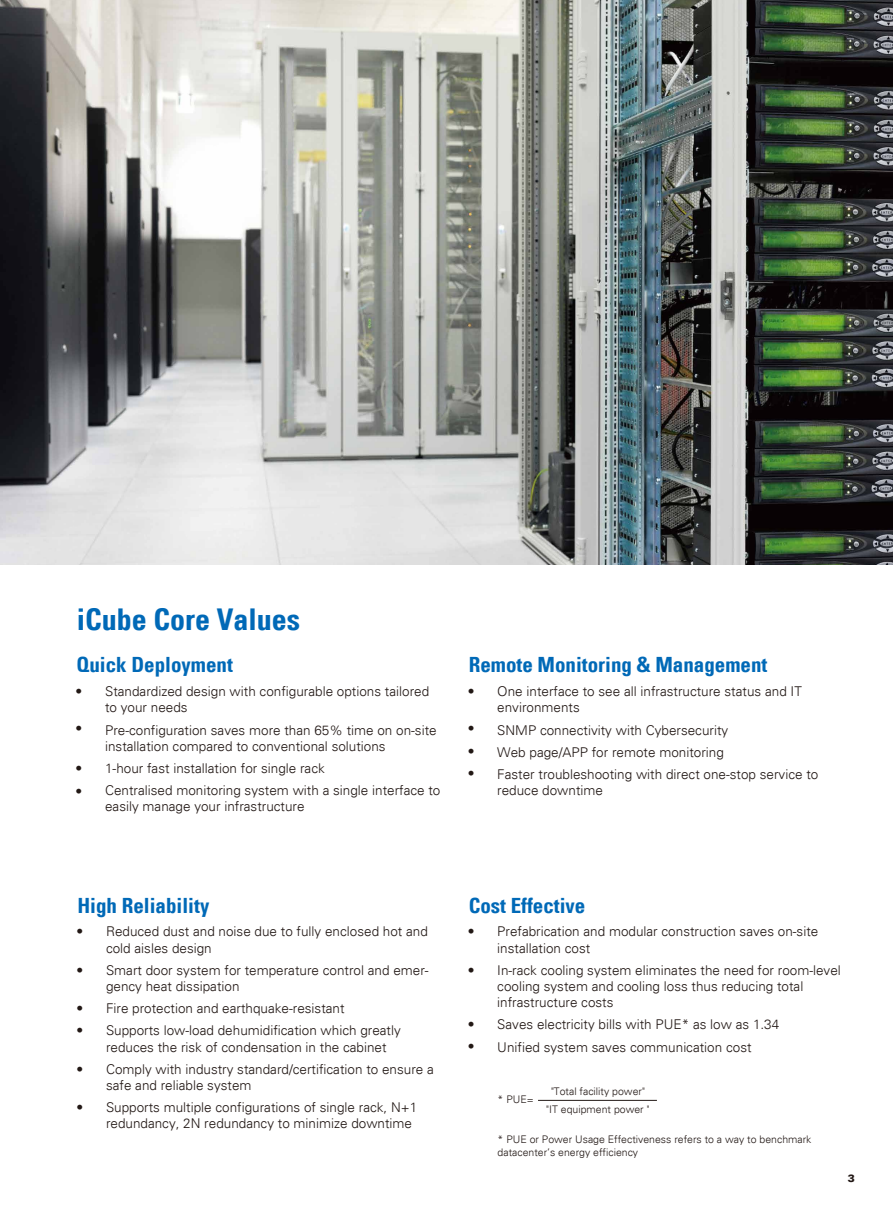
<style>
.page{position:relative;width:893px;height:1212px;background:#fff}
.page>*{position:absolute;margin:0;border:0;box-sizing:border-box;transform-origin:0 0}
.t1{font:700 condensed 30px "Univers LT";color:#0069b7}
.t2{font:700 condensed 21px "Univers LT";color:#0069b7}
.t3{font:300 13.5px/16.2px "Univers LT";color:#221815}
.t4{font:700 13.5px/22.6px "Univers LT Pro 65";color:#221815}
.t5{font:300 10.5px/12.6px "Univers LT";color:#221815}
.t6{font:900 10.5px "Univers LT";color:#221815}
</style>
<div class="page">
<img style="left:0;top:0;width:893px;height:564px">
<hr style="left:538px;top:1100px;width:119px;height:1px;background:#221815">
<h1 class="t1" style="left:77px;top:601px;width:225px">iCube Core Values</h1>
<h2 class="t2" style="left:77px;top:652px;width:158px">Quick Deployment</h2>
<p class="t4" style="left:77px;top:680px;width:6px">•</p>
<p class="t4" style="left:77px;top:717px;width:6px">•</p>
<p class="t4" style="left:77px;top:757px;width:6px;line-height:23.1px">• •</p>
<p class="t3" style="left:105px;top:683px;width:326px">Standardized design with configurable options tailored to your needs</p>
<p class="t3" style="left:105px;top:722px;width:333px">Pre-configuration saves more than 65% time on on-site installation compared to conventional solutions</p>
<p class="t3" style="left:105px;top:757px;width:337px;line-height:22.2px">1-hour fast installation for single rack<br>Centralised monitoring system with a single interface to</p>
<p class="t3" style="left:105px;top:798px;width:201px">easily manage your infrastructure</p>
<h2 class="t2" style="left:469px;top:652px;width:300px">Remote Monitoring &amp; Management</h2>
<p class="t4" style="left:469px;top:680px;width:6px">•</p>
<p class="t4" style="left:469px;top:717px;width:6px;text-align:justify">• • •</p>
<p class="t3" style="left:497px;top:683px;width:306px">One interface to see all infrastructure status and IT environments</p>
<p class="t3" style="left:497px;top:719px;width:323px;line-height:22.2px">SNMP connectivity with Cybersecurity<br>Web page/APP for remote monitoring<br>Faster troubleshooting with direct one-stop service to</p>
<p class="t3" style="left:497px;top:782px;width:107px">reduce downtime</p>
<h2 class="t2" style="left:77px;top:892px;width:133px">High Reliability</h2>
<p class="t4" style="left:77px;top:920px;width:6px">•</p>
<p class="t4" style="left:77px;top:958px;width:6px">•</p>
<p class="t4" style="left:77px;top:997px;width:6px;line-height:22px">• •</p>
<p class="t4" style="left:77px;top:1058px;width:6px">•</p>
<p class="t4" style="left:77px;top:1096px;width:6px">•</p>
<p class="t3" style="left:106px;top:923px;width:323px">Reduced dust and noise due to fully enclosed hot and cold aisles design</p>
<p class="t3" style="left:106px;top:962px;width:324px">Smart door system for temperature control and emer&shy;gency heat dissipation</p>
<p class="t3" style="left:106px;top:997px;width:296px;line-height:22.2px">Fire protection and earthquake-resistant<br>Supports low-load dehumidification which greatly</p>
<p class="t3" style="left:106px;top:1036px;width:329px;line-height:22.2px">reduces the risk of condensation in the cabinet<br>Comply with industry standard/certification to ensure a</p>
<p class="t3" style="left:106px;top:1074px;width:313px;line-height:22.2px">safe and reliable system<br>Supports multiple configurations of single rack, N+1</p>
<p class="t3" style="left:106px;top:1115px;width:308px">redundancy, 2N redundancy to minimize downtime</p>
<h2 class="t2" style="left:469px;top:892px;width:118px">Cost Effective</h2>
<p class="t4" style="left:469px;top:920px;width:6px">•</p>
<p class="t4" style="left:469px;top:959px;width:6px">•</p>
<p class="t3" style="left:497px;top:923px;width:323px">Prefabrication and modular construction saves on-site installation cost</p>
<p class="t3" style="left:497px;top:962px;width:345px">In-rack cooling system eliminates the need for room-level cooling system and cooling loss thus reducing total infrastructure costs</p>
<p class="t3" style="left:497px;top:1013px;width:284px;line-height:22.2px">Saves electricity bills with PUE* as low as 1.34<br>Unified system saves communication cost</p>
<p class="t4" style="left:469px;top:1013px;width:6px;line-height:22px">• •</p>
<p class="t5" style="left:551px;top:1085px;width:95px">"Total facility power"</p>
<p class="t5" style="left:498px;top:1133px;width:315px">* PUE or Power Usage Effectiveness refers to a way to benchmark datacenter’s energy efficiency</p>
<p class="t5" style="left:498px;top:1093px;width:38px">* PUE=</p>
<p class="t5" style="left:546px;top:1103px;width:105px">"IT equipment power "</p>
<p class="t6" style="left:848px;top:1172px;width:9px">3</p>
</div>
